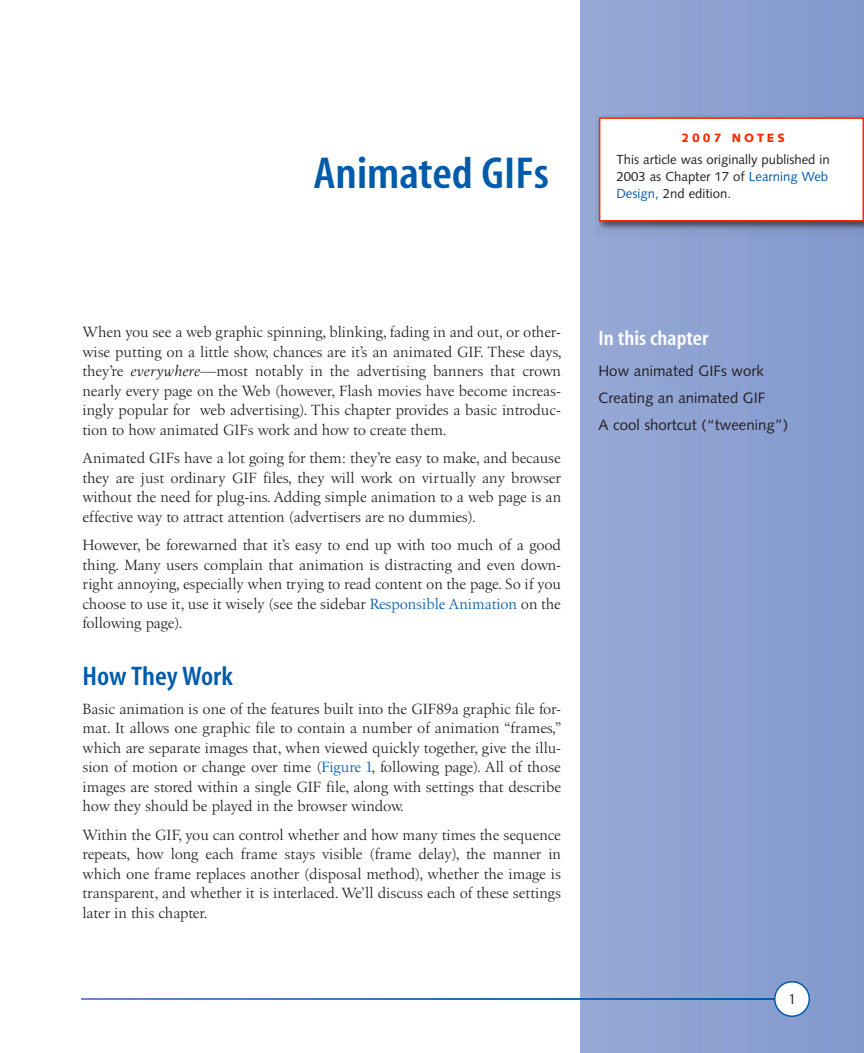
<style>
.page{position:relative;width:864px;height:1053px;background:#fff}
.page>*{position:absolute;margin:0;border:0;box-sizing:border-box;transform-origin:0 0}
.t1{font:600 condensed 45px "Myriad";color:#015bab;scale:1.1 1}
.t2{font:600 condensed 27px "Myriad";color:#015bab;scale:1.1 1}
.t3{font:600 condensed 21px "Myriad";color:#fff;scale:1.1 1}
.t4{font:15.3px/19.5px "Birka";color:#231f20;text-align:justify}
.t5{font:15px/27px "Syntax";color:#231f20}
.t6{font:condensed 15px "Myriad";color:#231f20}
.t7{font:13.2px/17.2px "Syntax";color:#231f20;text-align:justify}
.t8{font:900 12px "Syntax";letter-spacing:.25em;color:#ff2800}
.s1{color:#015bab}
.s2{font-style:italic}
</style>
<div class="page">
<div style="left:581px;top:0;width:283px;height:1053px;background:#8ea2d2"></div>
<svg style="left:81px;top:998px;width:693px;height:2px"></svg>
<div style="left:775px;top:982px;width:34px;height:34px;background:#fff;border-radius:50%"></div>
<div style="left:774px;top:981px;width:36px;height:36px;border:2px solid #015bab;border-radius:50%"></div>
<div style="left:595px;top:114px;width:269px;height:123px;background:#231f20;opacity:.75"></div>
<div style="left:600px;top:118px;width:263px;height:103px;background:#fff"></div>
<div style="left:599px;top:117px;width:265px;height:105px;border:2px solid #ff2800"></div>
<h1 class="t1" style="left:313px;top:151px;width:216px">Animated GIFs</h1>
<p class="t8" style="left:681px;top:131px;width:105px">2007 NOTES</p>
<p class="t7" style="left:616px;top:150px;width:215px">This article was originally published in 2003 as Chapter 17 of <span class="s1">Learning Web Design,</span> 2nd edition.</p>
<p class="t4" style="left:83px;top:322px;width:481px">When you see a web graphic spinning, blinking, fading in and out, or other&shy;wise putting on a little show, chances are it’s an animated GIF. These days, they’re <span class="s2">everywhere</span>—most notably in the advertising banners that crown nearly every page on the Web (however, Flash movies have become increas&shy;ingly popular for web advertising). This chapter provides a basic introduc&shy;tion to how animated GIFs work and how to create them.</p>
<p class="t4" style="left:83px;top:448px;width:480px">Animated GIFs have a lot going for them: they’re easy to make, and because they are just ordinary GIF files, they will work on virtually any browser without the need for plug-ins. Adding simple animation to a web page is an effective way to attract attention (advertisers are no dummies).</p>
<p class="t4" style="left:83px;top:535px;width:480px">However, be forewarned that it’s easy to end up with too much of a good thing. Many users complain that animation is distracting and even down&shy;right annoying, especially when trying to read content on the page. So if you choose to use it, use it wisely (see the sidebar <span class="s1">Responsible Animation</span> on the following page).</p>
<h2 class="t2" style="left:83px;top:663px;width:138px">How They Work</h2>
<p class="t4" style="left:83px;top:699px;width:481px">Basic animation is one of the features built into the GIF89a graphic file for&shy;mat. It allows one graphic file to contain a number of animation “frames,” which are separate images that, when viewed quickly together, give the illu&shy;sion of motion or change over time (<span class="s1">Figure 1</span>, following page). All of those images are stored within a single GIF file, along with settings that describe how they should be played in the browser window.</p>
<p class="t4" style="left:83px;top:825px;width:480px">Within the GIF, you can control whether and how many times the sequence repeats, how long each frame stays visible (frame delay), the manner in which one frame replaces another (disposal method), whether the image is transparent, and whether it is interlaced. We’ll discuss each of these settings later in this chapter.</p>
<h3 class="t3" style="left:598px;top:327px;width:101px">In this chapter</h3>
<p class="t5" style="left:598px;top:358px;width:191px">How animated GIFs work<br>Creating an animated GIF<br>A cool shortcut (“tweening”)</p>
<p class="t6" style="left:789px;top:992px;width:7px">1</p>
</div>
